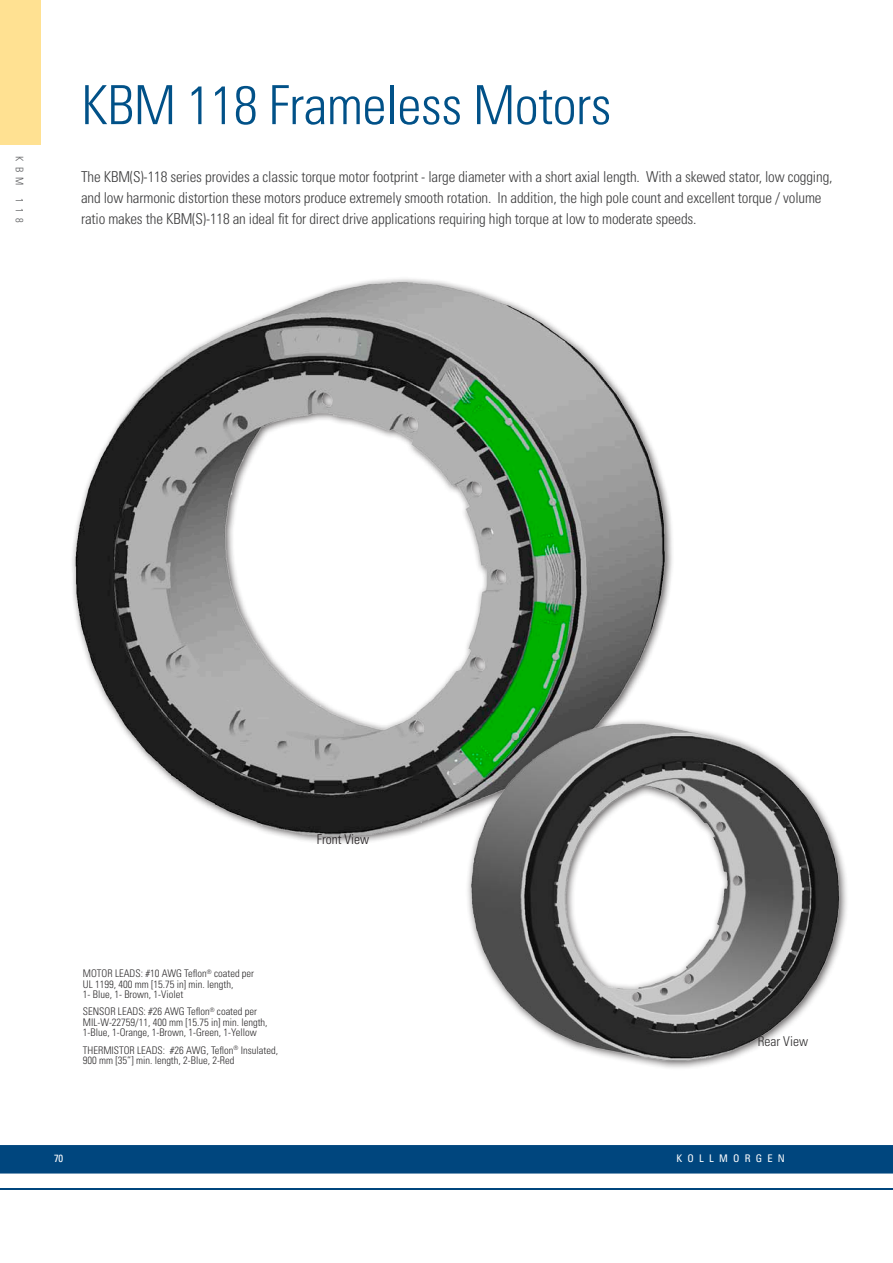
<style>
.page{position:relative;width:893px;height:1263px;background:#fff}
.page>*{position:absolute;margin:0;border:0;box-sizing:border-box;transform-origin:0 0}
.t1{font:300 condensed 54px "Univers LT Std";letter-spacing:-.01em;color:#015188}
.t2{font:300 condensed 15px/21px "Univers LT Std";letter-spacing:-.01em;color:#3e3e3f}
.t3{font:300 condensed 13.5px "Univers LT Std";color:#231f20}
.t4{font:300 condensed 13.5px "Univers LT Std";color:#312f30}
.t5{font:300 condensed 10.5px/10.5px "Univers LT Std";color:#312f30}
.t6{font:condensed 10.5px "Univers LT Std";letter-spacing:.5em;color:#fff}
.t7{font:300 condensed 10.5px "Univers LT Std";letter-spacing:.5em;color:#57585a}
</style>
<div class="page">
<img style="left:72px;top:279px;width:600px;height:564px">
<img style="left:404px;top:672px;width:443px;height:396px">
<div style="left:0;top:1145px;width:893px;height:28px;background:#00467e"></div>
<hr style="left:0;top:1188px;width:893px;height:2px;background:#00467e">
<div style="left:0;top:0;width:40px;height:145px;background:#ffe192"></div>
<p class="t7" style="left:26px;top:156px;width:68px;rotate:90deg">KBM 118</p>
<h1 class="t1" style="left:81px;top:73px;width:532px">KBM 118 Frameless Motors</h1>
<p class="t2" style="left:81px;top:166px;width:753px">The KBM(S)-118 series provides a classic torque motor footprint - large diameter with a short axial length. With a skewed stator, low cogging, and low harmonic distortion these motors produce extremely smooth rotation. In addition, the high pole count and excellent torque / volume ratio makes the KBM(S)-118 an ideal fit for direct drive applications requiring high torque at low to moderate speeds.</p>
<p class="t3" style="left:317px;top:831px;width:54px">Front View</p>
<p class="t5" style="left:83px;top:968px;width:173px">MOTOR LEADS: #10 AWG Teflon<sup>®</sup> coated per<br>UL 1199, 400 mm [15.75 in] min. length,<br>1- Blue, 1- Brown, 1-Violet</p>
<p class="t5" style="left:83px;top:1006px;width:186px">SENSOR LEADS: #26 AWG Teflon<sup>®</sup> coated per<br>MIL-W-22759/11, 400 mm [15.75 in] min. length,<br>1-Blue, 1-Orange, 1-Brown, 1-Green, 1-Yellow</p>
<p class="t5" style="left:83px;top:1045px;width:197px">THERMISTOR LEADS: #26 AWG, Teflon<sup>®</sup> Insulated,<br>900 mm [35”] min. length, 2-Blue, 2-Red</p>
<p class="t4" style="left:758px;top:1033px;width:52px">Rear View</p>
<p class="t6" style="left:54px;top:1151px;width:11px">70</p>
<p class="t6" style="left:676px;top:1151px;width:110px">KOLLMORGEN</p>
</div>
